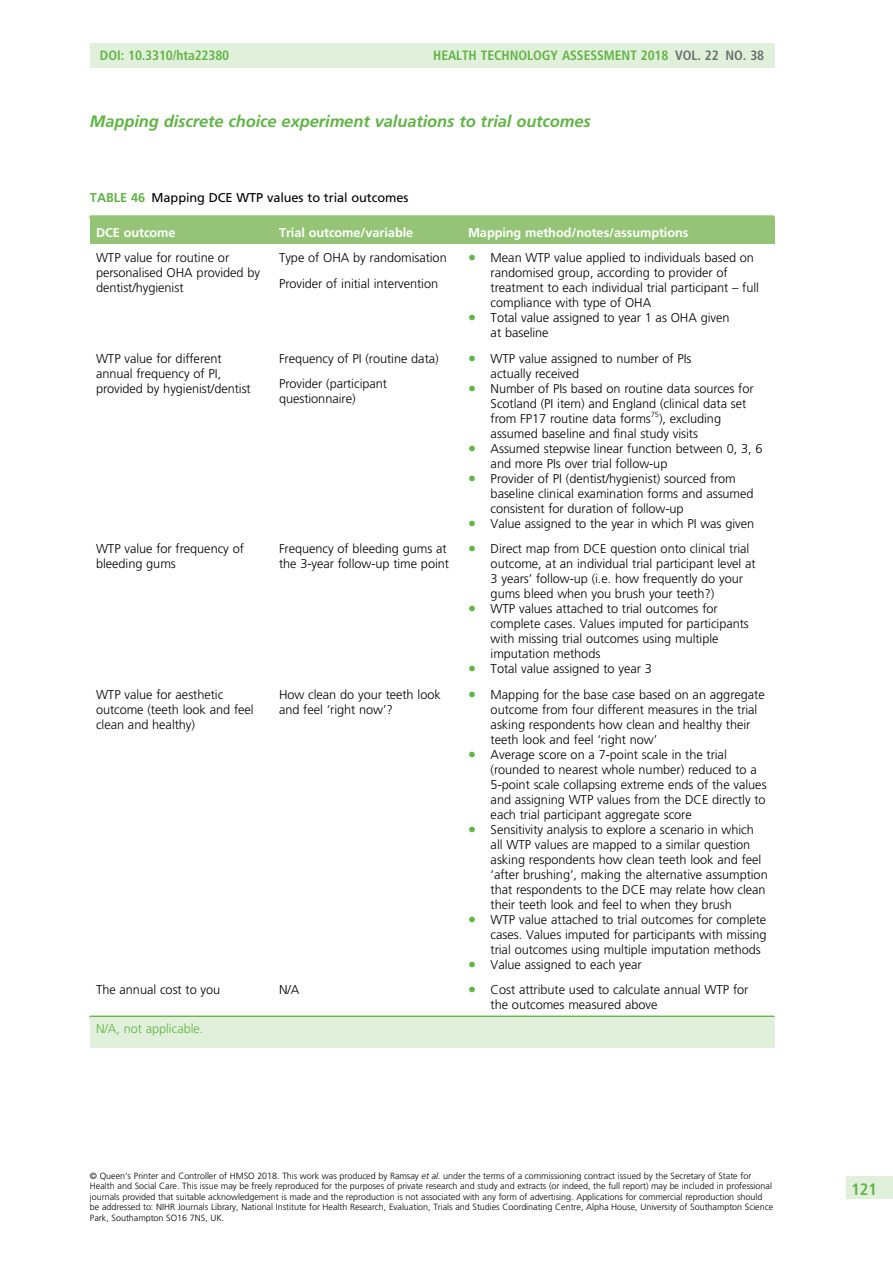
<style>
.page{position:relative;width:893px;height:1263px;background:#fff}
.page>*{position:absolute;margin:0;border:0;box-sizing:border-box;transform-origin:0 0}
.t1{font:16.5px "Adv TT1 a 8 a 9 c 4 a.BI";color:#62b447}
.t2{font:16.5px "Adv TT24 c 3 cae 3.B";color:#62b447}
.t3{font:13.5px "Adv TT24 c 3 cae 3.B";color:#62b447}
.t4{font:12.75px/15px "Adv T Tebabd 7 da";color:#000}
.t5{font:12.75px "Adv TT6 c 1 def 61.B";color:#fff}
.t6{font:12.75px "Adv TT118 e 7927";color:#000}
.t7{font:12.75px "Adv T Tebabd 7 da";color:#62b447}
.t8{font:9px/10.5px "Adv T Tebabd 7 da";color:#000}
.s1{color:#6e6f71}
.s2{font-family:"Adv TT6 c 1 def 61.B";color:#62b447}
.s3{font-family:"Adv T Tfd 02 ddc 9";font-size:9.75px;color:#62b447}
.s4{font-style:inherit}
.s5{font-family:"Adv TT49 bbc 31 f.I"}
</style>
<div class="page">
<div style="left:90px;top:217px;width:189px;height:26px;background:#95c476"></div>
<div style="left:261px;top:217px;width:207px;height:26px;background:#95c476"></div>
<div style="left:450px;top:217px;width:324px;height:26px;background:#95c476"></div>
<hr style="left:90px;top:216px;width:684px;height:1px;background:#95c476">
<hr style="left:90px;top:1016px;width:684px;height:1px;background:#62b447">
<div style="left:90px;top:1017px;width:684px;height:31px;background:#e1f0da"></div>
<div style="left:90px;top:44px;width:684px;height:24px;background:#e1f0da"></div>
<div style="left:846px;top:1176px;width:47px;height:23px;background:#e1f0da"></div>
<p class="t3" style="left:100px;top:51px;width:131px">DOI: 10.3310/hta22380</p>
<p class="t3" style="left:433px;top:51px;width:332px">HEALTH TECHNOLOGY ASSESSMENT 2018 <span class="s1">VOL. 22 NO. 38</span></p>
<p class="t1" style="left:90px;top:115px;width:502px">Mapping discrete choice experiment valuations to trial outcomes</p>
<p class="t6" style="left:90px;top:193px;width:320px"><span class="s2">TABLE 46</span> Mapping DCE WTP values to trial outcomes</p>
<p class="t5" style="left:96px;top:227px;width:81px">DCE outcome</p>
<p class="t5" style="left:279px;top:227px;width:136px">Trial outcome/variable</p>
<p class="t5" style="left:468px;top:227px;width:222px">Mapping method/notes/assumptions</p>
<p class="t4" style="left:96px;top:251px;width:166px">WTP value for routine or personalised OHA provided by dentist/hygienist</p>
<p class="t4" style="left:279px;top:251px;width:169px">Type of OHA by randomisation</p>
<p class="t4" style="left:468px;top:251px;width:287px"><span class="s3">l</span> Mean WTP value applied to individuals based on</p>
<p class="t4" style="left:491px;top:266px;width:239px">randomised group, according to provider of</p>
<p class="t4" style="left:491px;top:281px;width:270px">treatment to each individual trial participant <span class="s4">–</span> full</p>
<p class="t4" style="left:491px;top:296px;width:162px">compliance with type of OHA</p>
<p class="t4" style="left:468px;top:311px;width:263px"><span class="s3">l</span> Total value assigned to year 1 as OHA given</p>
<p class="t4" style="left:491px;top:326px;width:60px">at baseline</p>
<p class="t4" style="left:279px;top:277px;width:161px">Provider of initial intervention</p>
<p class="t4" style="left:96px;top:352px;width:156px">WTP value for different annual frequency of PI, provided by hygienist/dentist</p>
<p class="t4" style="left:279px;top:352px;width:161px">Frequency of PI (routine data)</p>
<p class="t4" style="left:468px;top:352px;width:225px"><span class="s3">l</span> WTP value assigned to number of PIs</p>
<p class="t4" style="left:491px;top:367px;width:90px">actually received</p>
<p class="t4" style="left:468px;top:382px;width:287px"><span class="s3">l</span> Number of PIs based on routine data sources for</p>
<p class="t4" style="left:491px;top:397px;width:257px">Scotland (PI item) and England (clinical data set</p>
<p class="t4" style="left:491px;top:412px;width:232px">from FP17 routine data forms<sup>75</sup>), excluding</p>
<p class="t4" style="left:491px;top:427px;width:209px">assumed baseline and final study visits</p>
<p class="t4" style="left:468px;top:442px;width:296px"><span class="s3">l</span> Assumed stepwise linear function between 0, 3, 6</p>
<p class="t4" style="left:491px;top:457px;width:178px">and more PIs over trial follow-up</p>
<p class="t4" style="left:468px;top:472px;width:269px"><span class="s3">l</span> Provider of PI (dentist/hygienist) sourced from</p>
<p class="t4" style="left:491px;top:487px;width:264px">baseline clinical examination forms and assumed</p>
<p class="t4" style="left:491px;top:502px;width:194px">consistent for duration of follow-up</p>
<p class="t4" style="left:468px;top:517px;width:287px"><span class="s3">l</span> Value assigned to the year in which PI was given</p>
<p class="t4" style="left:279px;top:377px;width:109px">Provider (participant questionnaire)</p>
<p class="t4" style="left:96px;top:542px;width:149px">WTP value for frequency of bleeding gums</p>
<p class="t4" style="left:279px;top:542px;width:171px">Frequency of bleeding gums at the 3-year follow-up time point</p>
<p class="t4" style="left:468px;top:542px;width:282px"><span class="s3">l</span> Direct map from DCE question onto clinical trial</p>
<p class="t4" style="left:491px;top:557px;width:267px">outcome, at an individual trial participant level at</p>
<p class="t4" style="left:491px;top:572px;width:254px">3 years<span class="s4">’</span> follow-up (i.e. how frequently do your</p>
<p class="t4" style="left:491px;top:587px;width:225px">gums bleed when you brush your teeth?)</p>
<p class="t4" style="left:468px;top:602px;width:251px"><span class="s3">l</span> WTP values attached to trial outcomes for</p>
<p class="t4" style="left:491px;top:617px;width:260px">complete cases. Values imputed for participants</p>
<p class="t4" style="left:491px;top:632px;width:229px">with missing trial outcomes using multiple</p>
<p class="t4" style="left:491px;top:647px;width:111px">imputation methods</p>
<p class="t4" style="left:468px;top:662px;width:185px"><span class="s3">l</span> Total value assigned to year 3</p>
<p class="t4" style="left:96px;top:688px;width:159px">WTP value for aesthetic outcome (teeth look and feel clean and healthy)</p>
<p class="t4" style="left:279px;top:688px;width:163px">How clean do your teeth look and feel <span class="s4">‘</span>right now<span class="s4">’</span>?</p>
<p class="t4" style="left:468px;top:688px;width:298px"><span class="s3">l</span> Mapping for the base case based on an aggregate</p>
<p class="t4" style="left:491px;top:703px;width:268px">outcome from four different measures in the trial</p>
<p class="t4" style="left:491px;top:718px;width:261px">asking respondents how clean and healthy their</p>
<p class="t4" style="left:491px;top:733px;width:168px">teeth look and feel <span class="s4">‘</span>right now<span class="s4">’</span></p>
<p class="t4" style="left:468px;top:748px;width:260px"><span class="s3">l</span> Average score on a 7-point scale in the trial</p>
<p class="t4" style="left:491px;top:763px;width:268px">(rounded to nearest whole number) reduced to a</p>
<p class="t4" style="left:491px;top:778px;width:277px">5-point scale collapsing extreme ends of the values</p>
<p class="t4" style="left:491px;top:793px;width:277px">and assigning WTP values from the DCE directly to</p>
<p class="t4" style="left:491px;top:808px;width:203px">each trial participant aggregate score</p>
<p class="t4" style="left:468px;top:823px;width:287px"><span class="s3">l</span> Sensitivity analysis to explore a scenario in which</p>
<p class="t4" style="left:491px;top:838px;width:261px">all WTP values are mapped to a similar question</p>
<p class="t4" style="left:491px;top:853px;width:272px">asking respondents how clean teeth look and feel</p>
<p class="t4" style="left:491px;top:868px;width:279px"><span class="s4">‘</span>after brushing<span class="s4">’</span>, making the alternative assumption</p>
<p class="t4" style="left:491px;top:883px;width:277px">that respondents to the DCE may relate how clean</p>
<p class="t4" style="left:491px;top:898px;width:243px">their teeth look and feel to when they brush</p>
<p class="t4" style="left:468px;top:913px;width:299px"><span class="s3">l</span> WTP value attached to trial outcomes for complete</p>
<p class="t4" style="left:491px;top:928px;width:277px">cases. Values imputed for participants with missing</p>
<p class="t4" style="left:491px;top:943px;width:272px">trial outcomes using multiple imputation methods</p>
<p class="t4" style="left:468px;top:958px;width:175px"><span class="s3">l</span> Value assigned to each year</p>
<p class="t4" style="left:96px;top:983px;width:126px">The annual cost to you</p>
<p class="t4" style="left:279px;top:983px;width:22px">N/A</p>
<p class="t4" style="left:491px;top:983px;width:259px;text-indent:-22px"><span class="s3">l</span> Cost attribute used to calculate annual WTP for the outcomes measured above</p>
<p class="t7" style="left:96px;top:1023px;width:109px">N/A, not applicable.</p>
<p class="t8" style="left:90px;top:1171px;width:685px">© Queen<span class="s4">’</span>s Printer and Controller of HMSO 2018. This work was produced by Ramsay <span class="s5">et al.</span> under the terms of a commissioning contract issued by the Secretary of State for Health and Social Care. This issue may be freely reproduced for the purposes of private research and study and extracts (or indeed, the full report) may be included in professional journals provided that suitable acknowledgement is made and the reproduction is not associated with any form of advertising. Applications for commercial reproduction should be addressed to: NIHR Journals Library, National Institute for Health Research, Evaluation, Trials and Studies Coordinating Centre, Alpha House, University of Southampton Science Park, Southampton SO16 7NS, UK.</p>
<p class="t2" style="left:851px;top:1183px;width:27px">121</p>
</div>
